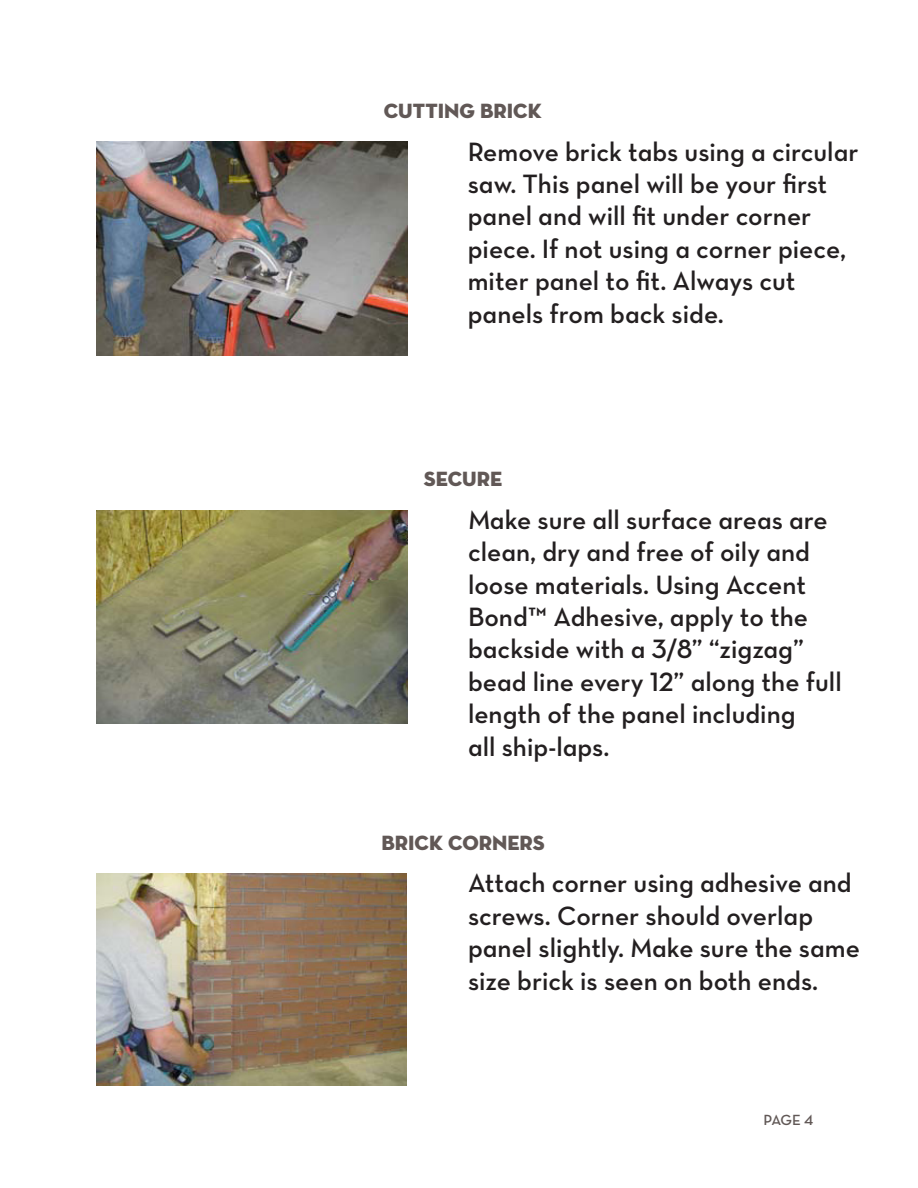
<style>
.page{position:relative;width:918px;height:1188px;background:#fff}
.page>*{position:absolute;margin:0;border:0;box-sizing:border-box;transform-origin:0 0}
.t1{font:27px/32.4px "Neutra Text Demi Alt";color:#231f20}
.t2{font:21px "Neutra Disp Titling";color:#615856}
.t3{font:15px "Neutra Text Demi Alt";color:#615856}
</style>
<div class="page">
<img style="left:96px;top:510px;width:312px;height:214px">
<img style="left:96px;top:874px;width:311px;height:211px">
<img style="left:96px;top:142px;width:311px;height:214px">
<p class="t2" style="left:384px;top:98px;width:160px">CUTTING BRICK</p>
<p class="t1" style="left:468px;top:135px;width:392px">Remove brick tabs using a circular</p>
<p class="t1" style="left:468px;top:167px;width:361px">saw. This panel will be your first</p>
<p class="t1" style="left:468px;top:199px;width:380px">panel and will fit under corner piece. If not using a corner piece, miter panel to fit. Always cut</p>
<p class="t1" style="left:468px;top:297px;width:258px">panels from back side.</p>
<p class="t2" style="left:424px;top:466px;width:80px">SECURE</p>
<p class="t1" style="left:468px;top:503px;width:361px">Make sure all surface areas are</p>
<p class="t1" style="left:468px;top:535px;width:375px">clean, dry and free of oily and loose materials. Using Accent<br>Bond™ Adhesive, apply to the backside with a 3/8” “zigzag” bead line every 12” along the full length of the panel including</p>
<p class="t1" style="left:468px;top:730px;width:143px">all ship-laps.</p>
<p class="t2" style="left:381px;top:830px;width:165px">BRICK CORNERS</p>
<p class="t1" style="left:468px;top:867px;width:385px">Attach corner using adhesive and</p>
<p class="t1" style="left:468px;top:899px;width:394px">screws. Corner should overlap panel slightly. Make sure the same size brick is seen on both ends.</p>
<p class="t3" style="left:764px;top:1111px;width:51px">PAGE 4</p>
</div>
